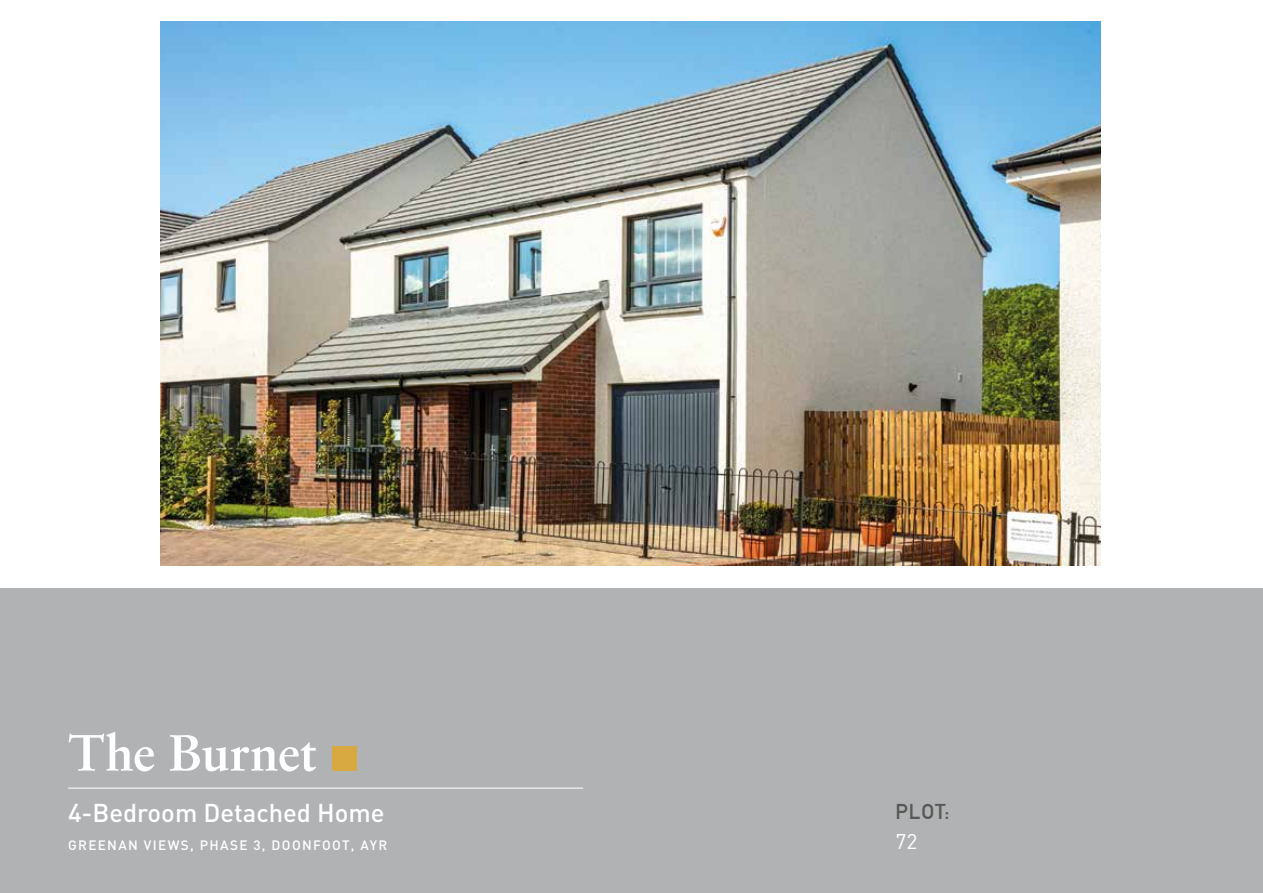
<style>
.page{position:relative;width:1263px;height:893px;background:#fff}
.page>*{position:absolute;margin:0;border:0;box-sizing:border-box;transform-origin:0 0}
.t1{font:700 51px "Sabon";letter-spacing:-.005em;color:#fff}
.t2{font:500 25.5px "DIN";color:#fff}
.t3{font:700 21px "DIN Alternate";color:#575756}
.t4{font:21px "DIN";color:#fff}
.t5{font:500 13.5px "DIN";letter-spacing:.1em;color:#fff}
</style>
<div class="page">
<div style="left:0;top:589px;width:1263px;height:304px;background:#b1b2b4"></div>
<hr style="left:68px;top:788px;width:515px;height:1px;background:#fff">
<div style="left:332px;top:746px;width:24px;height:25px;background:#d7a940"></div>
<img style="left:160px;top:21px;width:940px;height:545px">
<h1 class="t1" style="left:68px;top:721px;width:250px">The Burnet</h1>
<h2 class="t2" style="left:68px;top:797px;width:318px">4-Bedroom Detached Home</h2>
<h3 class="t3" style="left:895px;top:799px;width:56px">PLOT:</h3>
<h3 class="t4" style="left:895px;top:828px;width:23px">72</h3>
<p class="t5" style="left:68px;top:836px;width:321px">GREENAN VIEWS, PHASE 3, DOONFOOT, AYR</p>
</div>
